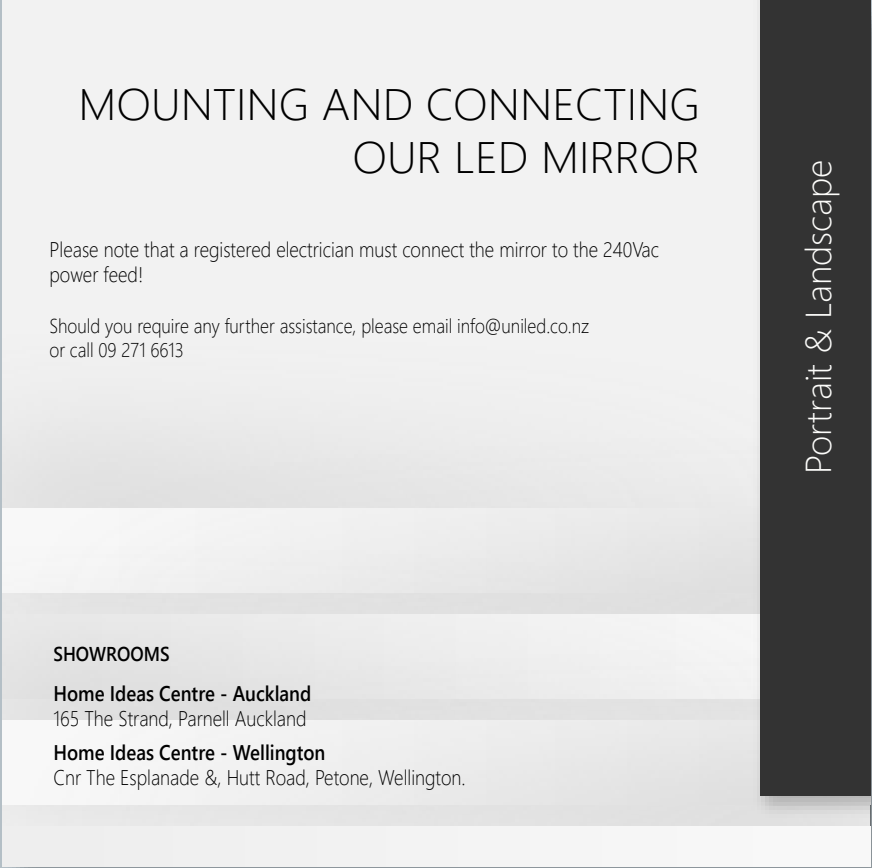
<style>
.page{position:relative;width:872px;height:868px;background:#fff}
.page>*{position:absolute;margin:0;border:0;box-sizing:border-box;transform-origin:0 0}
.t1{font:300 44px/52.8px "Segoe UI";color:#000;text-align:right}
.t2{font:300 36px "Segoe UI";color:#fcfcfa}
.t3{font:300 21.2px/25.6px "Segoe UI";color:#000;scale:.88 1}
.t4{font:600 21.2px "Segoe UI";color:#000;scale:.88 1}
.t5{font:300 20px/24px "Segoe UI";color:#000;scale:.88 1}
.t6{font:600 20px "Segoe UI";color:#000;scale:.88 1}
</style>
<div class="page">
<div style="left:2px;top:0;width:868px;height:867px;background:#f2f2f2"></div>
<img style="left:749px;top:438px;width:121px;height:388px">
<div style="left:760px;top:0;width:110px;height:795px;background:#333"></div>
<h1 class="t1" style="left:79px;top:74px;width:623px">MOUNTING AND CONNECTING<br>OUR LED MIRROR</h1>
<p class="t3" style="left:49px;top:234px;width:694px">Please note that a registered electrician must connect the mirror to the 240Vac power feed!</p>
<p class="t5" style="left:49px;top:312px;width:615px">Should you require any further assistance, please email info@uniled.co.nz or call 09 271 6613</p>
<p class="t6" style="left:53px;top:635px;width:133px">SHOWROOMS</p>
<p class="t4" style="left:53px;top:673px;width:295px">Home Ideas Centre - Auckland</p>
<p class="t3" style="left:53px;top:704px;width:289px">165 The Strand, Parnell Auckland</p>
<p class="t4" style="left:53px;top:732px;width:311px">Home Ideas Centre - Wellington</p>
<p class="t3" style="left:53px;top:763px;width:470px">Cnr The Esplanade &amp;, Hutt Road, Petone, Wellington.</p>
<h2 class="t2" style="left:784px;top:474px;width:316px;rotate:-90deg">Portrait &amp; Landscape</h2>
</div>
